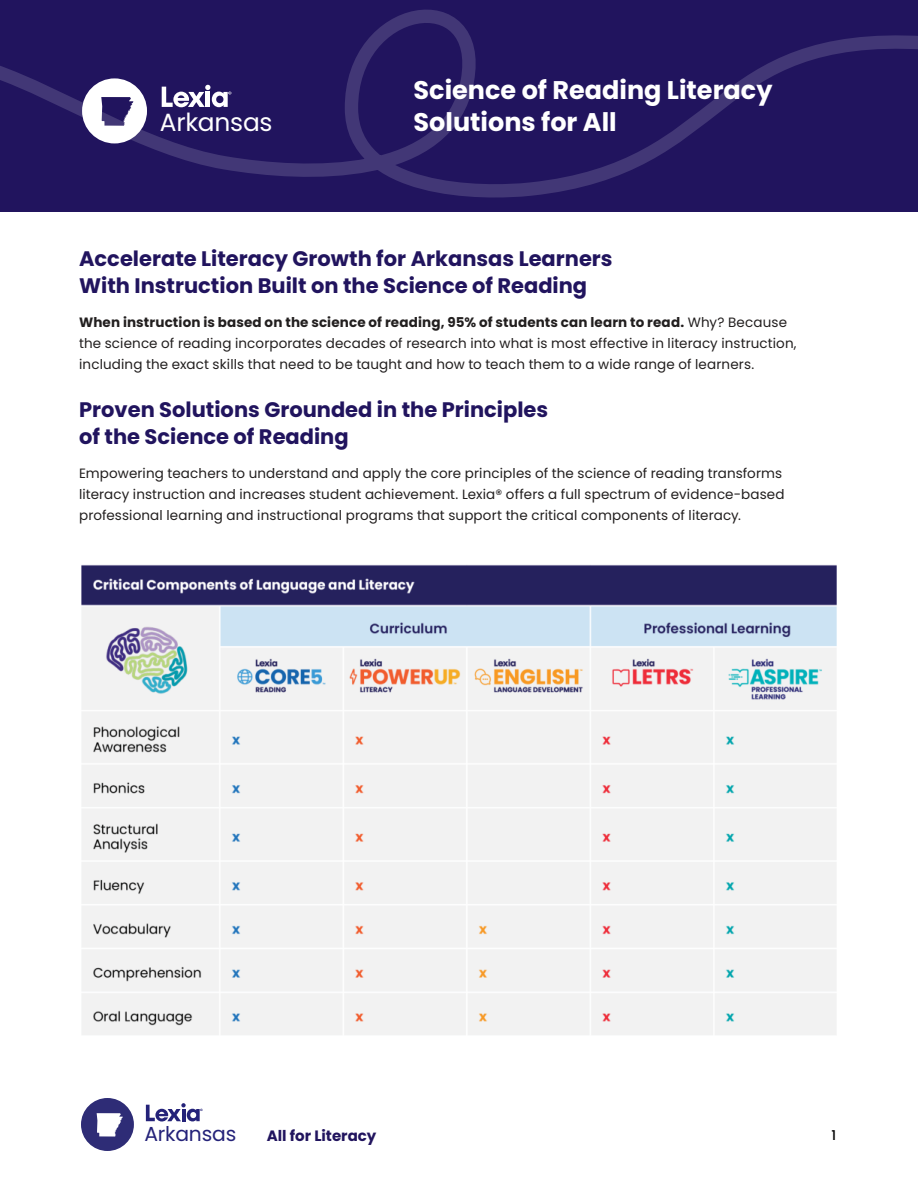
<style>
.page{position:relative;width:918px;height:1188px;background:#fff}
.page>*{position:absolute;margin:0;border:0;box-sizing:border-box;transform-origin:0 0}
.t1{font:700 25.5px/31.5px "Poppins";color:#fff}
.t2{font:24.9px "Poppins";letter-spacing:-.01em;color:#fff}
.t3{font:700 21px/27px "Poppins";color:#21145e}
.t4{font:20.25px "Poppins";letter-spacing:-.01em;color:#242279}
.t5{font:700 15px "Poppins";color:#21145e}
.t6{font:13.5px/21px "Poppins";letter-spacing:.01em;color:#221f1f}
.t7{font:500 13.5px "Poppins";color:#000}
.s1{font-weight:700}
</style>
<div class="page">
<svg style="left:146px;top:1103px;width:57px;height:19px"></svg>
<svg style="left:81px;top:1098px;width:53px;height:53px"></svg>
<div style="left:0;top:0;width:918px;height:212px;background:#21145e"></div>
<svg style="left:0;top:9px;width:918px;height:185px"></svg>
<svg style="left:162px;top:85px;width:69px;height:22px"></svg>
<svg style="left:82px;top:78px;width:65px;height:65px"></svg>
<img style="left:81px;top:564px;width:756px;height:471px">
<h2 class="t2" style="left:160px;top:108px;width:114px">Arkansas</h2>
<h1 class="t1" style="left:414px;top:77px;width:360px">Science of Reading Literacy<br>Solutions for All</h1>
<h3 class="t3" style="left:79px;top:247px;width:535px">Accelerate Literacy Growth for Arkansas Learners<br>With Instruction Built on the Science of Reading</h3>
<p class="t6" style="left:79px;top:312px;width:719px"><span class="s1">When instruction is based on the science of reading, 95% of students can learn to read.</span> Why? Because the science of reading incorporates decades of research into what is most effective in literacy instruction, including the exact skills that need to be taught and how to teach them to a wide range of learners.</p>
<h3 class="t3" style="left:79px;top:398px;width:471px">Proven Solutions Grounded in the Principles of the Science of Reading</h3>
<p class="t6" style="left:79px;top:463px;width:707px">Empowering teachers to understand and apply the core principles of the science of reading transforms literacy instruction and increases student achievement. Lexia® offers a full spectrum of evidence-based professional learning and instructional programs that support the critical components of literacy.</p>
<h3 class="t4" style="left:144px;top:1122px;width:93px">Arkansas</h3>
<p class="t5" style="left:267px;top:1129px;width:111px">All for Literacy</p>
<p class="t7" style="left:831px;top:1127px;width:6px">1</p>
</div>
